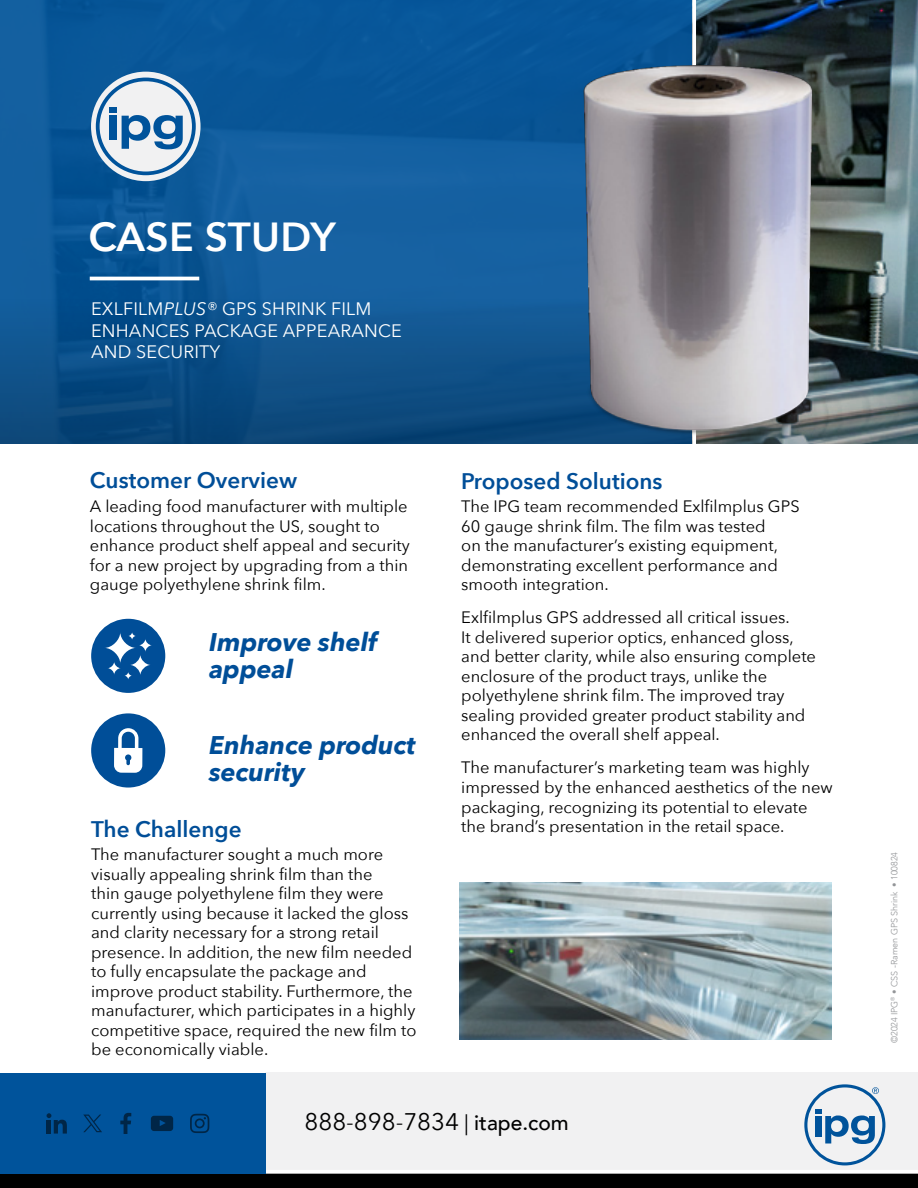
<style>
.page{position:relative;width:918px;height:1188px;background:#fff}
.page>*{position:absolute;margin:0;border:0;box-sizing:border-box;transform-origin:0 0}
.t1{font:600 40.5px "Avenir Next";letter-spacing:.01em;color:#fff}
.t2{font:italic 700 25.5px/27px "Avenir Next";color:#004e98}
.t3{font:24px "Avenir Next";color:#000}
.t4{font:600 22.5px "Avenir Next";color:#004e98}
.t5{font:18px/21.6px "Avenir Next";letter-spacing:.01em;color:#fff}
.t6{font:16.5px/19.5px "Avenir Next";color:#000}
.t7{font:300 9px "Avenir";color:#939598}
.s1{font-style:italic}
.s2{font-size:21px}
.s3{font-family:"Avenir";font-weight:500;font-size:21px}
</style>
<div class="page">
<div style="left:264px;top:1072px;width:654px;height:98px;background:#f1f1f2"></div>
<hr style="left:262px;top:1070px;width:3px;height:104px;background:#fff">
<div style="left:0;top:1174px;width:918px;height:14px;background:#000"></div>
<svg style="left:265px;top:1170px;width:653px;height:4px"></svg>
<div style="left:0;top:0;width:918px;height:446px;background:#00539b;opacity:.75"></div>
<div style="left:0;top:0;width:692px;height:444px;background:#0c599b"></div>
<hr style="left:90px;top:277px;width:109px;height:3px;background:#fff">
<svg style="left:0;top:297px;width:918px;height:147px"></svg>
<div style="left:91px;top:72px;width:110px;height:109px;background:#f1f1f2;border-radius:50%"></div>
<svg style="left:96px;top:78px;width:100px;height:97px"></svg>
<div style="left:0;top:1073px;width:265px;height:101px;background:#00539b"></div>
<svg style="left:120px;top:1113px;width:11px;height:21px"></svg>
<svg style="left:47px;top:1113px;width:20px;height:21px"></svg>
<svg style="left:151px;top:1116px;width:22px;height:15px"></svg>
<svg style="left:190px;top:1114px;width:19px;height:19px"></svg>
<svg style="left:83px;top:1115px;width:19px;height:17px"></svg>
<svg style="left:804px;top:1084px;width:81px;height:81px"></svg>
<div style="left:446px;top:870px;width:398px;height:171px;background:#004e98;opacity:.75"></div>
<div style="left:533px;top:0;width:328px;height:506px;background:#000;opacity:.75"></div>
<div style="left:91px;top:619px;width:74px;height:74px;background:#004e98;border-radius:50%"></div>
<div style="left:91px;top:713px;width:74px;height:75px;background:#004e98;border-radius:50%"></div>
<svg style="left:114px;top:728px;width:28px;height:45px"></svg>
<svg style="left:128px;top:632px;width:8px;height:8px"></svg>
<svg style="left:139px;top:639px;width:13px;height:13px"></svg>
<svg style="left:130px;top:655px;width:21px;height:20px"></svg>
<svg style="left:104px;top:632px;width:32px;height:32px"></svg>
<svg style="left:108px;top:662px;width:13px;height:13px"></svg>
<svg style="left:124px;top:672px;width:8px;height:8px"></svg>
<h1 class="t1" style="left:88px;top:202px;width:249px">CASE STUDY</h1>
<p class="t5" style="left:91px;top:297px;width:312px">EXLFILM<span class="s1">PLUS®</span> GPS SHRINK FILM<br>ENHANCES PACKAGE APPEARANCE<br>AND SECURITY</p>
<h3 class="t4" style="left:90px;top:461px;width:209px">Customer Overview</h3>
<p class="t6" style="left:90px;top:496px;width:321px">A leading food manufacturer with multiple locations throughout the US, sought to enhance product shelf appeal and security for a new project by upgrading from a thin gauge polyethylene shrink film.</p>
<h2 class="t2" style="left:209px;top:628px;width:170px">Improve shelf appeal</h2>
<h2 class="t2" style="left:209px;top:731px;width:208px">Enhance product security</h2>
<h3 class="t4" style="left:91px;top:809px;width:152px">The Challenge</h3>
<p class="t6" style="left:91px;top:844px;width:327px">The manufacturer sought a much more visually appealing shrink film than the<br>thin gauge polyethylene film they were currently using because it lacked the gloss and clarity necessary for a strong retail presence. In addition, the new film needed to fully encapsulate the package and improve product stability. Furthermore, the manufacturer, which participates in a highly competitive space, required the new film to be economically viable.</p>
<h3 class="t4" style="left:461px;top:462px;width:203px">Proposed Solutions</h3>
<p class="t6" style="left:461px;top:496px;width:340px">The IPG team recommended Exlfilmplus GPS 60 gauge shrink film. The film was tested<br>on the manufacturer’s existing equipment, demonstrating excellent performance and smooth integration.</p>
<p class="t6" style="left:461px;top:607px;width:356px">Exlfilmplus GPS addressed all critical issues.<br>It delivered superior optics, enhanced gloss, and better clarity, while also ensuring complete enclosure of the product trays, unlike the polyethylene shrink film. The improved tray sealing provided greater product stability and enhanced the overall shelf appeal.</p>
<p class="t6" style="left:461px;top:757px;width:373px">The manufacturer’s marketing team was highly impressed by the enhanced aesthetics of the new packaging, recognizing its potential to elevate the brand’s presentation in the retail space.</p>
<h3 class="t3" style="left:304px;top:1102px;width:266px">888-898-7834 <span class="s2">|</span> <span class="s3">itape.com</span></h3>
<p class="t7" style="left:889px;top:1043px;width:193px;rotate:-90deg">©2024 IPG<sup>®</sup> • CSS -Ramen GPS Shrink • 100824</p>
</div>
